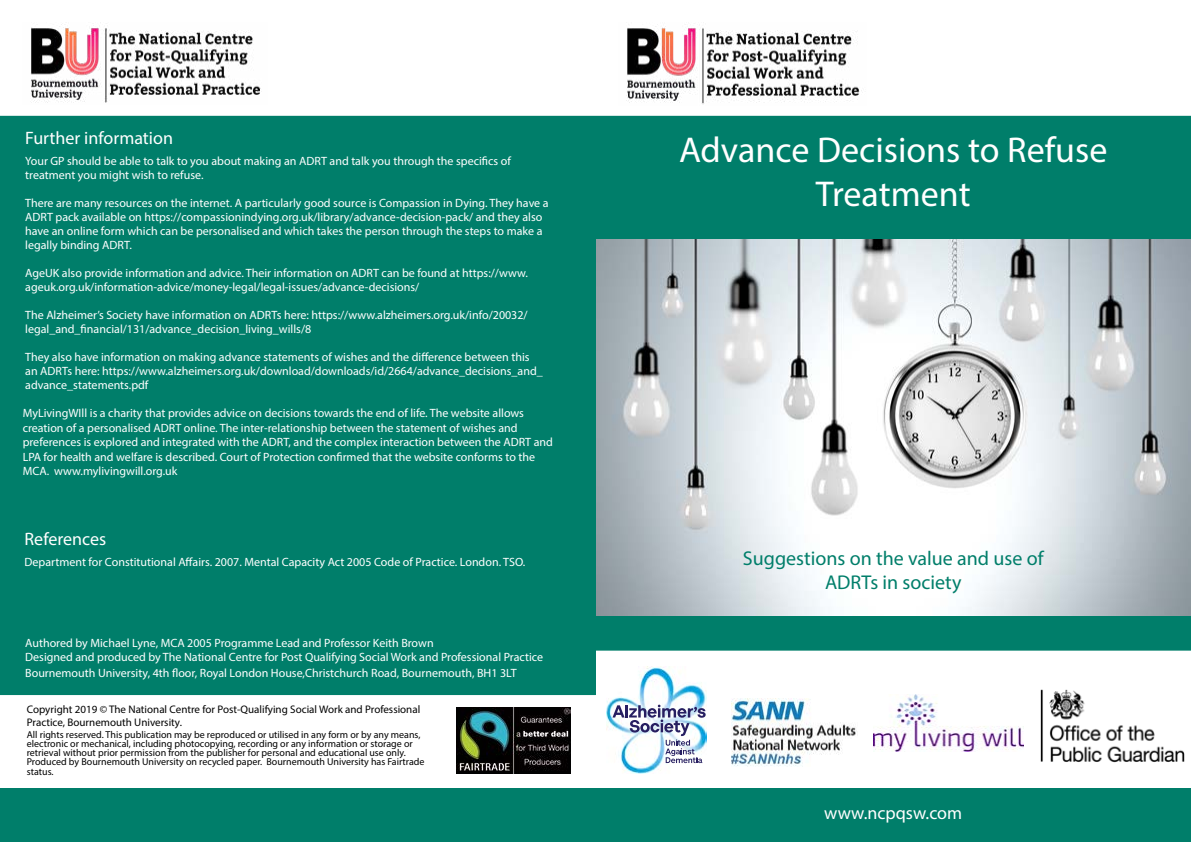
<style>
.page{position:relative;width:1191px;height:842px;background:#fff}
.page>*{position:absolute;margin:0;border:0;box-sizing:border-box;transform-origin:0 0}
.t1{font:36px/43.2px "Myriad Pro";color:#fff;text-align:center}
.t2{font:20px/24px "Myriad Pro";color:#007e6a;text-align:center}
.t3{font:18px "Myriad Pro";color:#fff}
.t4{font:12px/14px "Myriad Pro";color:#fff}
.t5{font:11px/13.2px "Myriad Pro";color:#000}
.t6{font:10px/9px "Myriad Pro";color:#000}
</style>
<div class="page">
<div style="left:0;top:651px;width:595px;height:44px;background:#007e6a"></div>
<div style="left:0;top:116px;width:1191px;height:535px;background:#007e6a"></div>
<img style="left:626px;top:26px;width:236px;height:78px">
<img style="left:31px;top:24px;width:230px;height:79px">
<div style="left:0;top:788px;width:1191px;height:54px;background:#007e6a"></div>
<img style="left:457px;top:707px;width:114px;height:67px">
<img style="left:596px;top:240px;width:594px;height:375px">
<img style="left:1040px;top:689px;width:145px;height:74px">
<img style="left:606px;top:666px;width:100px;height:107px">
<svg style="left:612px;top:705px;width:93px;height:58px"></svg>
<img style="left:873px;top:694px;width:150px;height:58px">
<img style="left:731px;top:698px;width:126px;height:68px">
<h3 class="t3" style="left:25px;top:127px;width:149px">Further information</h3>
<p class="t4" style="left:25px;top:154px;width:487px">Your GP should be able to talk to you about making an ADRT and talk you through the specifics of treatment you might wish to refuse.</p>
<p class="t4" style="left:25px;top:196px;width:525px">There are many resources on the internet. A particularly good source is Compassion in Dying. They have a ADRT pack available on https://compassionindying.org.uk/library/advance-decision-pack/ and they also have an online form which can be personalised and which takes the person through the steps to make a legally binding ADRT.</p>
<p class="t4" style="left:25px;top:266px;width:504px">AgeUK also provide information and advice. Their information on ADRT can be found at https://www. ageuk.org.uk/information-advice/money-legal/legal-issues/advance-decisions/</p>
<p class="t4" style="left:25px;top:308px;width:504px">The Alzheimer’s Society have information on ADRTs here: https://www.alzheimers.org.uk/info/20032/ legal_and_financial/131/advance_decision_living_wills/8</p>
<p class="t4" style="left:25px;top:350px;width:519px">They also have information on making advance statements of wishes and the difference between this an ADRTs here: https://www.alzheimers.org.uk/download/downloads/id/2664/advance_decisions_and_ advance_statements.pdf</p>
<p class="t4" style="left:23px;top:406px;width:532px;line-height:14.4px">MyLivingWIll is a charity that provides advice on decisions towards the end of life. The website allows creation of a personalised ADRT online. The inter-relationship between the statement of wishes and preferences is explored and integrated with the ADRT, and the complex interaction between the ADRT and LPA for health and welfare is described. Court of Protection confirmed that the website conforms to the MCA. www.mylivingwill.org.uk</p>
<h1 class="t1" style="left:679px;top:128px;width:430px">Advance Decisions to Refuse<br>Treatment</h1>
<h3 class="t3" style="left:25px;top:528px;width:83px">References</h3>
<p class="t4" style="left:25px;top:555px;width:502px">Department for Constitutional Affairs. 2007. Mental Capacity Act 2005 Code of Practice. London. TSO.</p>
<h2 class="t2" style="left:743px;top:546px;width:302px">Suggestions on the value and use of<br>ADRTs in society</h2>
<p class="t4" style="left:25px;top:635px;width:519px;line-height:15.3px">Authored by Michael Lyne, MCA 2005 Programme Lead and Professor Keith Brown<br>Designed and produced by The National Centre for Post Qualifying Social Work and Professional Practice<br>Bournemouth University, 4th floor, Royal London House,Christchurch Road, Bournemouth, BH1 3LT</p>
<p class="t5" style="left:27px;top:702px;width:395px">Copyright 2019 © The National Centre for Post-Qualifying Social Work and Professional<br>Practice, Bournemouth University.</p>
<p class="t6" style="left:27px;top:730px;width:399px">All rights reserved. This publication may be reproduced or utilised in any form or by any means, electronic or mechanical, including photocopying, recording or any information or storage or retrieval without prior permission from the publisher for personal and educational use only.<br>Produced by Bournemouth University on recycled paper. Bournemouth University has Fairtrade</p>
<p class="t6" style="left:27px;top:767px;width:28px">status.</p>
<h3 class="t3" style="left:824px;top:802px;width:139px">www.ncpqsw.com</h3>
</div>
